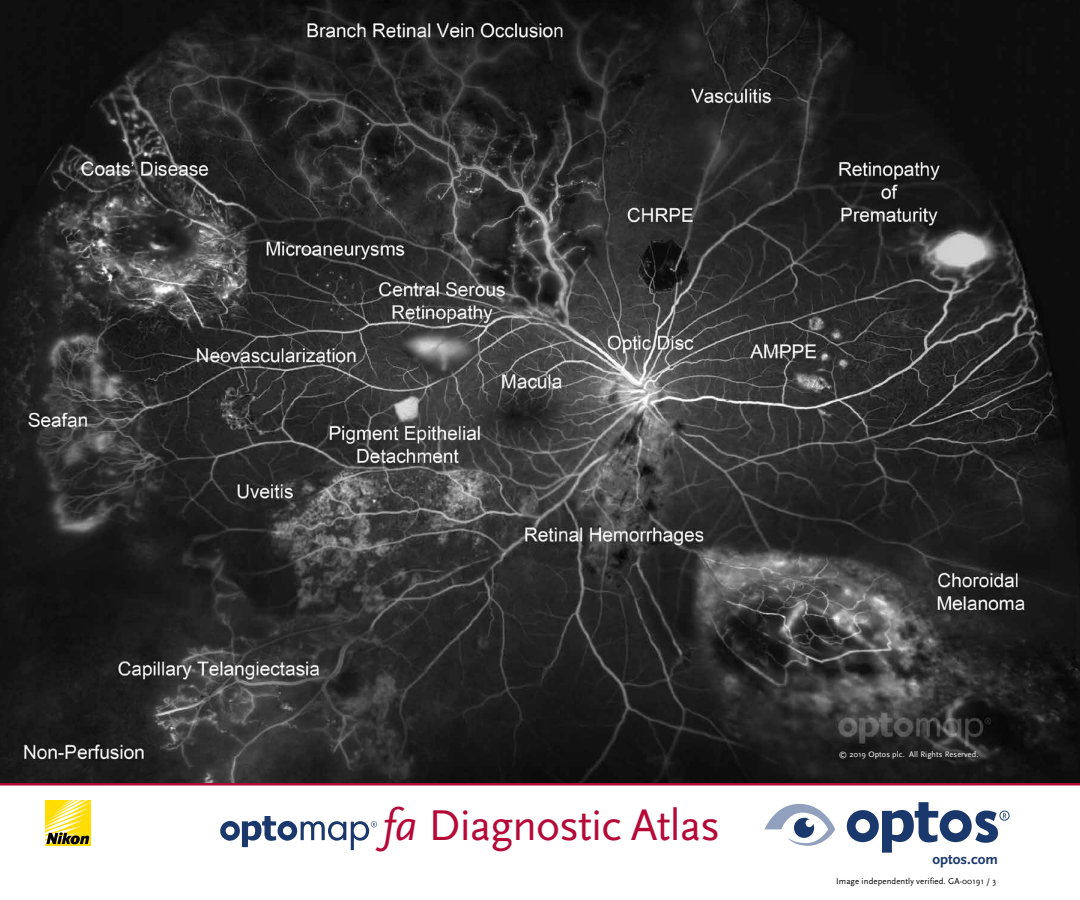
<style>
.page{position:relative;width:1080px;height:900px;background:#fff}
.page>*{position:absolute;margin:0;border:0;box-sizing:border-box;transform-origin:0 0}
.t1{font:45px "Scala Sans OT";letter-spacing:-.02em;color:#b50938}
.t2{font:700 15px "Scala Sans OT";color:#1b386c}
.t3{font:8.75px "Scala Sans OT";letter-spacing:.01em;color:#000}
.t4{font:8.25px "Scala Sans OT";letter-spacing:.01em;color:#fff}
.s1{font-style:italic}
</style>
<div class="page">
<img style="left:0;top:0;width:1080px;height:783px">
<hr style="left:0;top:783px;width:1080px;height:3px;background:#b50938">
<svg style="left:220px;top:816px;width:157px;height:34px"></svg>
<div style="left:45px;top:800px;width:46px;height:46px;background:#fd0"></div>
<svg style="left:45px;top:800px;width:46px;height:44px"></svg>
<svg style="left:765px;top:803px;width:70px;height:43px"></svg>
<svg style="left:847px;top:802px;width:163px;height:51px"></svg>
<h1 class="t1" style="left:384px;top:801px;width:338px"><span class="s1">fa</span> Diagnostic Atlas</h1>
<p class="t4" style="left:839px;top:750px;width:141px">© 2019 Optos plc. All Rights Reserved.</p>
<h2 class="t2" style="left:932px;top:851px;width:67px">optos.com</h2>
<p class="t3" style="left:836px;top:877px;width:162px">Image independently verified. GA-00191 / 3</p>
</div>
